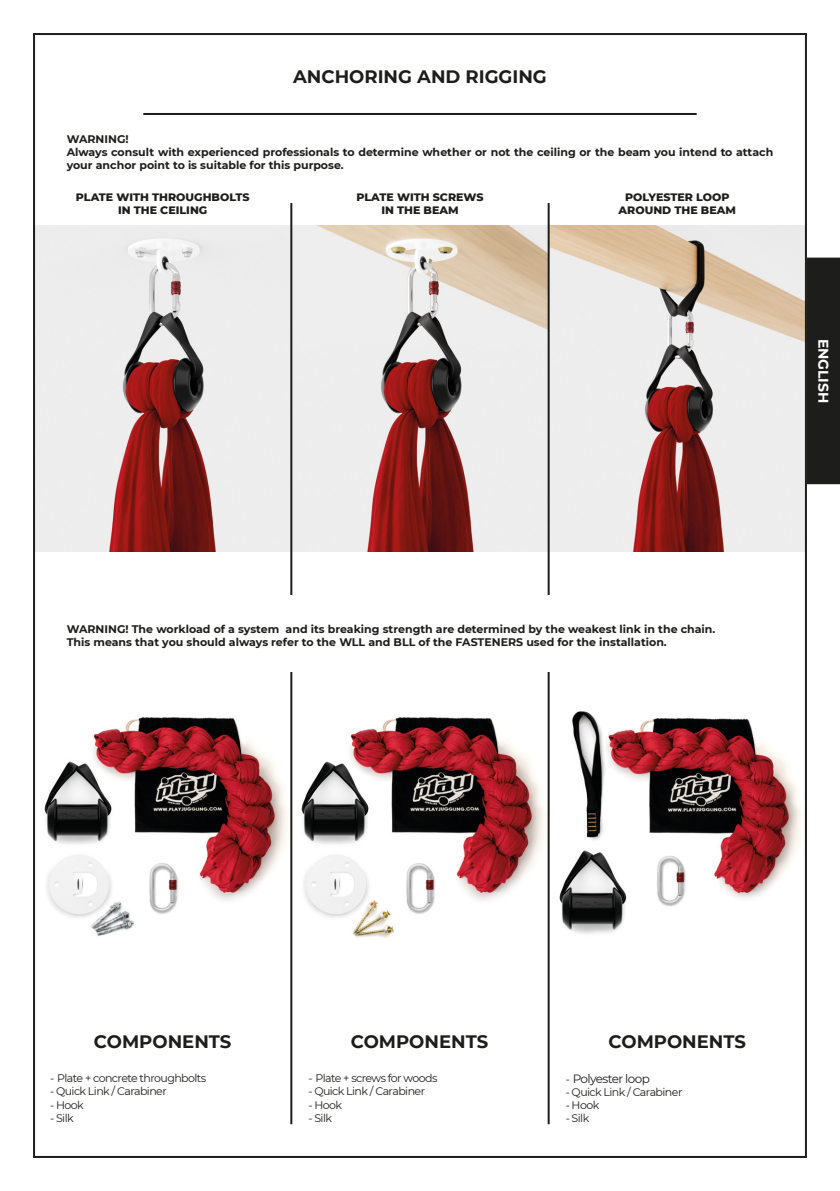
<style>
.page{position:relative;width:840px;height:1191px;background:#fff}
.page>*{position:absolute;margin:0;border:0;box-sizing:border-box;transform-origin:0 0}
.t1{font:700 18px "Montserrat";color:#1d1d1b}
.t2{font:700 14px "Montserrat";color:#fff}
.t3{font:12px "Montserrat";letter-spacing:-.05em;color:#1d1d1b}
.t4{font:700 11px/13.2px "Montserrat";color:#1d1d1b}
.t5{font:11px "Montserrat";letter-spacing:-.05em;color:#1d1d1b}
.t6{font:800 11px "Montserrat";color:#1d1d1b}
.s1{font-size:11px}
</style>
<div class="page">
<hr style="left:143px;top:113px;width:553px;height:2px;background:#1d1d1b">
<div style="left:806px;top:258px;width:33px;height:226px;background:#1d1d1b"></div>
<img style="left:36px;top:225px;width:767px;height:326px">
<img style="left:292px;top:685px;width:509px;height:260px">
<img style="left:44px;top:717px;width:244px;height:219px">
<hr style="left:547px;top:203px;width:2px;height:921px;background:#1d1d1b">
<hr style="left:290px;top:203px;width:2px;height:921px;background:#1d1d1b">
<div style="left:67px;top:595px;width:705px;height:77px;background:#fff"></div>
<p class="t1" style="left:293px;top:64px;width:255px">ANCHORING AND RIGGING</p>
<p class="t4" style="left:67px;top:132px;width:63px">WARNING!</p>
<p class="t4" style="left:67px;top:145px;width:707px">Always consult with experienced professionals to determine whether or not the ceiling or the beam you intend to attach your anchor point to is suitable for this purpose.</p>
<p class="t6" style="left:76px;top:189px;width:175px">PLATE WITH THROUGHBOLTS</p>
<p class="t6" style="left:118px;top:202px;width:91px">IN THE CEILING</p>
<p class="t6" style="left:356px;top:189px;width:128px">PLATE WITH SCREWS</p>
<p class="t6" style="left:381px;top:202px;width:79px">IN THE BEAM</p>
<p class="t6" style="left:624px;top:189px;width:106px">POLYESTER LOOP</p>
<p class="t6" style="left:618px;top:202px;width:119px">AROUND THE BEAM</p>
<p class="t2" style="left:833px;top:338px;width:66px;rotate:90deg">ENGLISH</p>
<p class="t4" style="left:67px;top:621px;width:650px">WARNING! The workload of a system and its breaking strength are determined by the weakest link in the chain.</p>
<p class="t4" style="left:67px;top:634px;width:601px">This means that you should always refer to the WLL and BLL of the FASTENERS used for the installation.</p>
<p class="t1" style="left:94px;top:1028px;width:139px">COMPONENTS</p>
<p class="t1" style="left:350px;top:1028px;width:139px">COMPONENTS</p>
<p class="t1" style="left:608px;top:1028px;width:139px">COMPONENTS</p>
<p class="t3" style="left:565px;top:1070px;width:86px"><span class="s1">-</span> Polyester loop</p>
<p class="t5" style="left:565px;top:1084px;width:118px">- Quick Link / Carabiner</p>
<p class="t5" style="left:565px;top:1097px;width:35px">- Hook</p>
<p class="t5" style="left:565px;top:1110px;width:25px">- Silk</p>
<p class="t5" style="left:308px;top:1070px;width:130px">- Plate + screws for woods</p>
<p class="t5" style="left:308px;top:1084px;width:118px">- Quick Link / Carabiner</p>
<p class="t5" style="left:308px;top:1097px;width:35px">- Hook</p>
<p class="t5" style="left:308px;top:1110px;width:25px">- Silk</p>
<p class="t5" style="left:50px;top:1070px;width:158px">- Plate + concrete throughbolts</p>
<p class="t5" style="left:50px;top:1084px;width:118px">- Quick Link / Carabiner</p>
<p class="t5" style="left:50px;top:1097px;width:35px">- Hook</p>
<p class="t5" style="left:50px;top:1110px;width:25px">- Silk</p>
</div>
